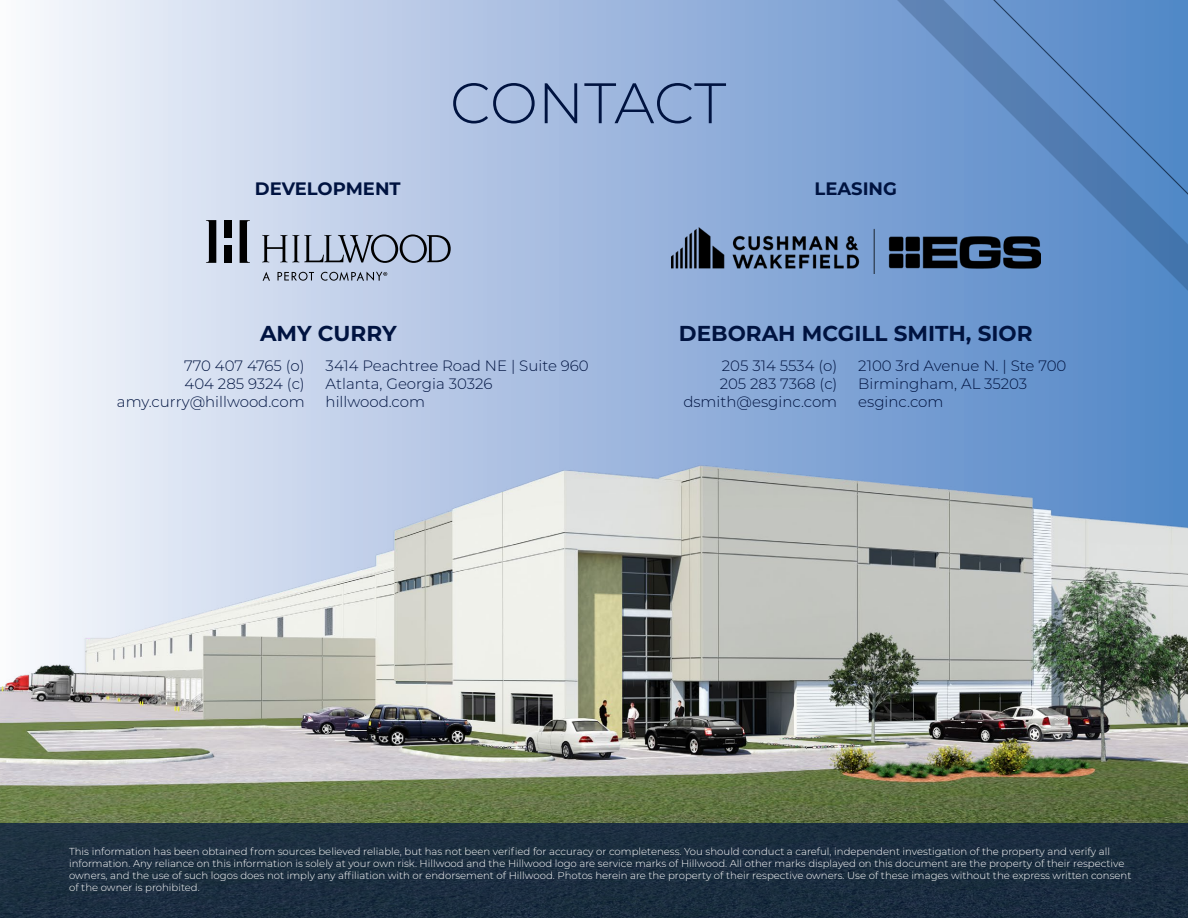
<style>
.page{position:relative;width:1188px;height:918px;background:#fff}
.page>*{position:absolute;margin:0;border:0;box-sizing:border-box;transform-origin:0 0}
.t1{font:300 57px "Montserrat";letter-spacing:-.01em;color:#001340}
.t2{font:700 21.6px "Montserrat";color:#001340}
.t3{font:700 18px "Montserrat";color:#001340}
.t4{font:300 15px "Montserrat";color:#001340}
.t5{font:300 10.2px/12px "Montserrat";color:#fff}
</style>
<div class="page">
<svg style="left:40px;top:0;width:851px;height:295px;background:#b5c8e5"></svg>
<img style="left:0;top:295px;width:1188px;height:529px">
<div style="left:0;top:824px;width:1188px;height:94px;background:#1b2e40"></div>
<svg style="left:240px;top:220px;width:10px;height:43px"></svg>
<svg style="left:206px;top:220px;width:10px;height:43px"></svg>
<div style="left:224px;top:220px;width:8px;height:18px;background:#000"></div>
<div style="left:224px;top:245px;width:8px;height:18px;background:#000"></div>
<svg style="left:263px;top:272px;width:124px;height:9px"></svg>
<svg style="left:262px;top:234px;width:189px;height:29px;background:#949fb2"></svg>
<img style="left:671px;top:227px;width:220px;height:47px">
<img style="left:891px;top:0;width:297px;height:376px">
<p class="t1" style="left:450px;top:64px;width:278px">CONTACT</p>
<p class="t3" style="left:255px;top:176px;width:147px">DEVELOPMENT</p>
<p class="t3" style="left:814px;top:176px;width:84px">LEASING</p>
<p class="t2" style="left:260px;top:318px;width:138px">AMY CURRY</p>
<p class="t2" style="left:679px;top:318px;width:355px">DEBORAH MCGILL SMITH, SIOR</p>
<p class="t4" style="left:184px;top:356px;width:122px">770 407 4765 (o)</p>
<p class="t4" style="left:185px;top:374px;width:122px">404 285 9324 (c)</p>
<p class="t4" style="left:117px;top:392px;width:189px">amy.curry@hillwood.com</p>
<p class="t4" style="left:326px;top:356px;width:265px">3414 Peachtree Road NE | Suite 960</p>
<p class="t4" style="left:326px;top:374px;width:168px">Atlanta, Georgia 30326</p>
<p class="t4" style="left:326px;top:392px;width:101px">hillwood.com</p>
<p class="t4" style="left:722px;top:356px;width:117px">205 314 5534 (o)</p>
<p class="t4" style="left:720px;top:374px;width:119px">205 283 7368 (c)</p>
<p class="t4" style="left:683px;top:392px;width:155px">dsmith@esginc.com</p>
<p class="t4" style="left:858px;top:356px;width:210px">2100 3rd Avenue N. | Ste 700</p>
<p class="t4" style="left:858px;top:374px;width:171px">Birmingham, AL 35203</p>
<p class="t4" style="left:858px;top:392px;width:87px">esginc.com</p>
<p class="t5" style="left:69px;top:845px;width:1064px">This information has been obtained from sources believed reliable, but has not been verified for accuracy or completeness. You should conduct a careful, independent investigation of the property and verify all information. Any reliance on this information is solely at your own risk. Hillwood and the Hillwood logo are service marks of Hillwood. All other marks displayed on this document are the property of their respective owners, and the use of such logos does not imply any affiliation with or endorsement of Hillwood. Photos herein are the property of their respective owners. Use of these images without the express written consent of the owner is prohibited.</p>
</div>
